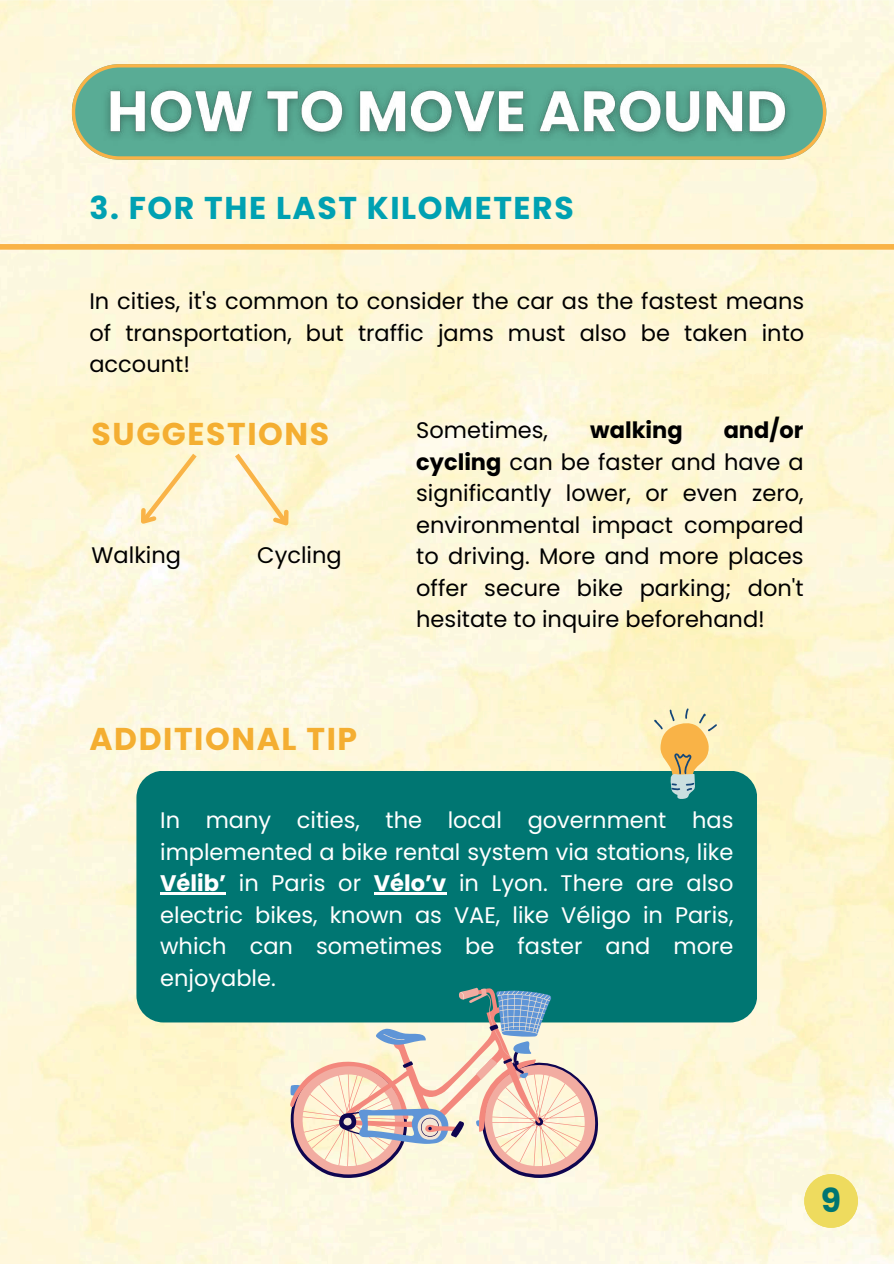
<style>
.page{position:relative;width:894px;height:1264px;background:#fff}
.page>*{position:absolute;margin:0;border:0;box-sizing:border-box;transform-origin:0 0}
.t1{font:700 33px "Poppins";color:#007672}
.t2{font:700 31.5px "Poppins";letter-spacing:.05em;color:#f4ae31}
.t3{font:700 31.5px "Poppins";letter-spacing:.05em;color:#00a1b2}
.t4{font:22.5px/31.5px "Poppins";color:#000;text-align:justify}
.t5{font:22.5px/31.5px "Poppins";color:#fff;text-align:justify}
.t6{font:700 22.5px "Poppins";color:#000}
.s1{font-weight:700}
</style>
<div class="page">
<img style="left:0;top:0;width:893px;height:1263px">
<div style="left:0;top:244px;width:893px;height:6px;background:#f9b347"></div>
<div style="left:136px;top:770px;width:621px;height:252px;background:#007672;border-radius:27px"></div>
<svg style="left:654px;top:708px;width:63px;height:91px"></svg>
<svg style="left:289px;top:987px;width:310px;height:190px;background:#c2c3b7"></svg>
<hr style="left:160px;top:892px;width:66px;height:2px;background:#fff">
<hr style="left:374px;top:892px;width:72px;height:2px;background:#fff">
<svg style="left:128px;top:449px;width:73px;height:86px;background:#fdf2ce"></svg>
<svg style="left:230px;top:449px;width:71px;height:88px;background:#fcf2d1"></svg>
<div style="left:804px;top:1174px;width:53px;height:53px;background:#eedb5e;border-radius:50%"></div>
<svg style="left:72px;top:64px;width:753px;height:96px;background:#a6b782"></svg>
<img style="left:95px;top:71px;width:706px;height:81px">
<h2 class="t3" style="left:89px;top:185px;width:486px">3. FOR THE LAST KILOMETERS</h2>
<p class="t4" style="left:89px;top:286px;width:716px">In cities, it's common to consider the car as the fastest means of transportation, but traffic jams must also be taken into account!</p>
<h2 class="t2" style="left:92px;top:412px;width:239px">SUGGESTIONS</h2>
<p class="t4" style="left:92px;top:539px;width:91px">Walking</p>
<p class="t4" style="left:257px;top:539px;width:86px">Cycling</p>
<h2 class="t2" style="left:89px;top:716px;width:269px">ADDITIONAL TIP</h2>
<p class="t4" style="left:416px;top:414px;width:389px;text-indent:307px"><span class="s1">and/or cycling</span> can be faster and have a significantly lower, or even zero, environmental impact compared to driving. More and more places offer secure bike parking; don't hesitate to inquire beforehand!</p>
<p class="t4" style="left:416px;top:414px;width:133px">Sometimes,</p>
<p class="t6" style="left:590px;top:414px;width:94px">walking</p>
<p class="t5" style="left:160px;top:804px;width:574px">In many cities, the local government has implemented a bike rental system via stations, like <span class="s1">Vélib’</span> in Paris or <span class="s1">Vélo’v</span> in Lyon. There are also electric bikes, known as VAE, like Véligo in Paris, which can sometimes be faster and more enjoyable.</p>
<h1 class="t1" style="left:820px;top:1176px;width:22px">9</h1>
</div>
